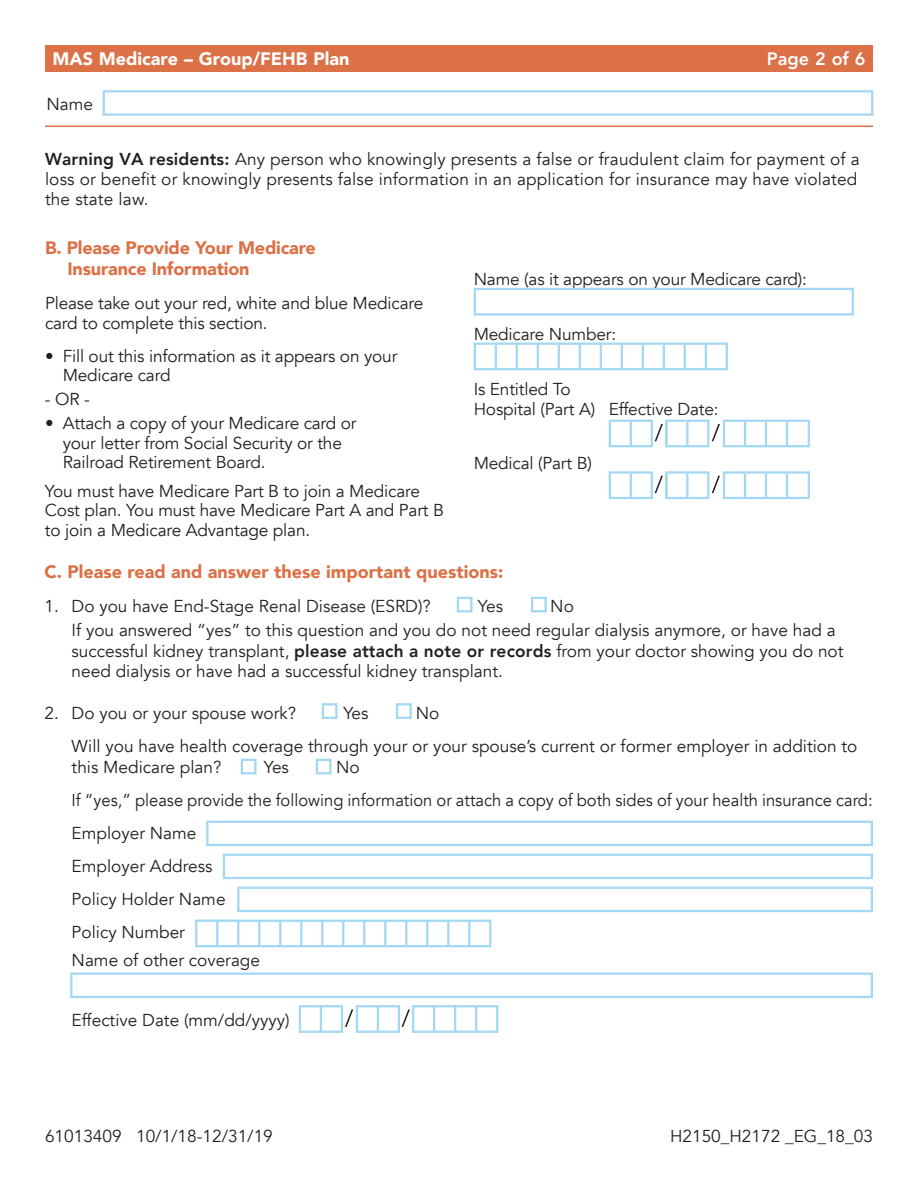
<style>
.page{position:relative;width:918px;height:1188px;background:#fff}
.page>*{position:absolute;margin:0;border:0;box-sizing:border-box;transform-origin:0 0}
.t1{font:900 18px/20.2px "Avenir";letter-spacing:-.01em;color:#dc7046}
.t2{font:900 18px "Avenir";color:#fff}
.t3{font:800 18px "Avenir";color:#fff}
.t4{font:17.25px/20.2px "Avenir";color:#231f20}
.t5{font:17.25px "Avenir";color:#231f20;scale:.96 1}
.s1{font-weight:800}
</style>
<div class="page">
<hr style="left:45px;top:126px;width:828px;height:1px;background:#dc7046">
<div style="left:103px;top:90px;width:770px;height:26px;border:2px solid #a3d8f4"></div>
<div style="left:45px;top:45px;width:828px;height:27px;background:#dc7046"></div>
<svg style="left:195px;top:919px;width:297px;height:29px"></svg>
<div style="left:206px;top:821px;width:667px;height:25px;border:2px solid #a3d8f4"></div>
<div style="left:223px;top:854px;width:650px;height:25px;border:2px solid #a3d8f4"></div>
<div style="left:237px;top:887px;width:636px;height:25px;border:2px solid #a3d8f4"></div>
<div style="left:457px;top:597px;width:15px;height:15px;border:2px solid #a3d8f4"></div>
<div style="left:531px;top:597px;width:16px;height:15px;border:2px solid #a3d8f4"></div>
<div style="left:322px;top:703px;width:16px;height:16px;border:2px solid #a3d8f4"></div>
<div style="left:396px;top:703px;width:16px;height:16px;border:2px solid #a3d8f4"></div>
<div style="left:241px;top:759px;width:15px;height:15px;border:2px solid #a3d8f4"></div>
<div style="left:316px;top:759px;width:16px;height:15px;border:2px solid #a3d8f4"></div>
<div style="left:70px;top:973px;width:803px;height:25px;border:2px solid #a3d8f4"></div>
<hr style="left:356px;top:1005px;width:22px;height:2px;background:#a3d8f4">
<hr style="left:356px;top:1007px;width:2px;height:24px;background:#a3d8f4">
<hr style="left:378px;top:1005px;width:22px;height:2px;background:#a3d8f4">
<hr style="left:377px;top:1007px;width:2px;height:24px;background:#a3d8f4">
<hr style="left:398px;top:1007px;width:2px;height:24px;background:#a3d8f4">
<hr style="left:356px;top:1031px;width:22px;height:2px;background:#a3d8f4">
<hr style="left:378px;top:1031px;width:22px;height:2px;background:#a3d8f4">
<hr style="left:299px;top:1005px;width:22px;height:2px;background:#a3d8f4">
<hr style="left:299px;top:1007px;width:2px;height:24px;background:#a3d8f4">
<hr style="left:321px;top:1005px;width:22px;height:2px;background:#a3d8f4">
<hr style="left:320px;top:1007px;width:2px;height:24px;background:#a3d8f4">
<hr style="left:341px;top:1007px;width:2px;height:24px;background:#a3d8f4">
<hr style="left:299px;top:1031px;width:22px;height:2px;background:#a3d8f4">
<hr style="left:321px;top:1031px;width:22px;height:2px;background:#a3d8f4">
<hr style="left:412px;top:1005px;width:22px;height:2px;background:#a3d8f4">
<hr style="left:412px;top:1007px;width:2px;height:24px;background:#a3d8f4">
<hr style="left:434px;top:1005px;width:21px;height:2px;background:#a3d8f4">
<hr style="left:433px;top:1007px;width:2px;height:24px;background:#a3d8f4">
<hr style="left:455px;top:1005px;width:21px;height:2px;background:#a3d8f4">
<hr style="left:454px;top:1007px;width:2px;height:24px;background:#a3d8f4">
<hr style="left:476px;top:1005px;width:22px;height:2px;background:#a3d8f4">
<hr style="left:475px;top:1007px;width:2px;height:24px;background:#a3d8f4">
<hr style="left:496px;top:1007px;width:2px;height:24px;background:#a3d8f4">
<hr style="left:412px;top:1031px;width:22px;height:2px;background:#a3d8f4">
<hr style="left:434px;top:1031px;width:21px;height:2px;background:#a3d8f4">
<hr style="left:455px;top:1031px;width:21px;height:2px;background:#a3d8f4">
<hr style="left:476px;top:1031px;width:22px;height:2px;background:#a3d8f4">
<svg style="left:345px;top:1009px;width:8px;height:18px"></svg>
<svg style="left:402px;top:1009px;width:8px;height:18px"></svg>
<svg style="left:473px;top:287px;width:381px;height:161px"></svg>
<svg style="left:608px;top:471px;width:202px;height:28px"></svg>
<p class="t2" style="left:52px;top:44px;width:299px">MAS Medicare – Group/FEHB Plan</p>
<p class="t3" style="left:767px;top:48px;width:100px">Page 2 of 6</p>
<p class="t4" style="left:46px;top:95px;width:48px">Name</p>
<p class="t4" style="left:45px;top:149px;width:816px"><span class="s1">Warning VA residents:</span> Any person who knowingly presents a false or fraudulent claim for payment of a loss or benefit or knowingly presents false information in an application for insurance may have violated the state law.</p>
<p class="t1" style="left:68px;top:238px;width:250px;text-indent:-22px">B. Please Provide Your Medicare<br>Insurance Information</p>
<p class="t4" style="left:45px;top:294px;width:380px;line-height:19.5px">Please take out your red, white and blue Medicare card to complete this section.</p>
<p class="t4" style="left:63px;top:346px;width:336px;line-height:19.5px;text-indent:-18px">• Fill out this information as it appears on your<br>Medicare card</p>
<p class="t4" style="left:45px;top:389px;width:46px">- OR -</p>
<p class="t4" style="left:63px;top:414px;width:295px;line-height:19.5px;text-indent:-18px">• Attach a copy of your Medicare card or your letter from Social Security or the<br>Railroad Retirement Board.</p>
<p class="t4" style="left:45px;top:481px;width:401px;line-height:19.8px">You must have Medicare Part B to join a Medicare<br>Cost plan. You must have Medicare Part A and Part B to join a Medicare Advantage plan.</p>
<p class="t1" style="left:45px;top:562px;width:460px">C. Please read and answer these important questions:</p>
<p class="t4" style="left:45px;top:596px;width:388px">1. Do you have End-Stage Renal Disease (ESRD)?</p>
<p class="t4" style="left:478px;top:596px;width:27px">Yes</p>
<p class="t4" style="left:550px;top:596px;width:25px">No</p>
<p class="t4" style="left:72px;top:620px;width:773px">If you answered “yes” to this question and you do not need regular dialysis anymore, or have had a successful kidney transplant, <span class="s1">please attach a note or records</span> from your doctor showing you do not need dialysis or have had a successful kidney transplant.</p>
<p class="t4" style="left:45px;top:704px;width:253px">2. Do you or your spouse work?</p>
<p class="t4" style="left:343px;top:704px;width:27px">Yes</p>
<p class="t4" style="left:416px;top:704px;width:25px">No</p>
<p class="t4" style="left:72px;top:737px;width:787px">Will you have health coverage through your or your spouse’s current or former employer in addition to this Medicare plan?</p>
<p class="t4" style="left:474px;top:269px;width:335px">Name (as it appears on your Medicare card):</p>
<p class="t4" style="left:474px;top:324px;width:144px">Medicare Number:</p>
<p class="t4" style="left:474px;top:379px;width:99px">Is Entitled To</p>
<p class="t4" style="left:474px;top:400px;width:247px">Hospital (Part A) Effective Date:</p>
<p class="t4" style="left:474px;top:453px;width:120px">Medical (Part B)</p>
<p class="t4" style="left:264px;top:757px;width:27px">Yes</p>
<p class="t4" style="left:336px;top:757px;width:25px">No</p>
<p class="t5" style="left:72px;top:789px;width:836px">If “yes,” please provide the following information or attach a copy of both sides of your health insurance card:</p>
<p class="t4" style="left:72px;top:823px;width:126px">Employer Name</p>
<p class="t4" style="left:72px;top:856px;width:142px">Employer Address</p>
<p class="t4" style="left:72px;top:889px;width:155px">Policy Holder Name</p>
<p class="t4" style="left:72px;top:922px;width:115px">Policy Number</p>
<p class="t4" style="left:72px;top:950px;width:190px">Name of other coverage</p>
<p class="t4" style="left:72px;top:1010px;width:219px">Effective Date (mm/dd/yyyy)</p>
<p class="t4" style="left:45px;top:1127px;width:229px">61013409 10/1/18-12/31/19</p>
<p class="t4" style="left:670px;top:1127px;width:204px">H2150_H2172 _EG_18_03</p>
</div>
